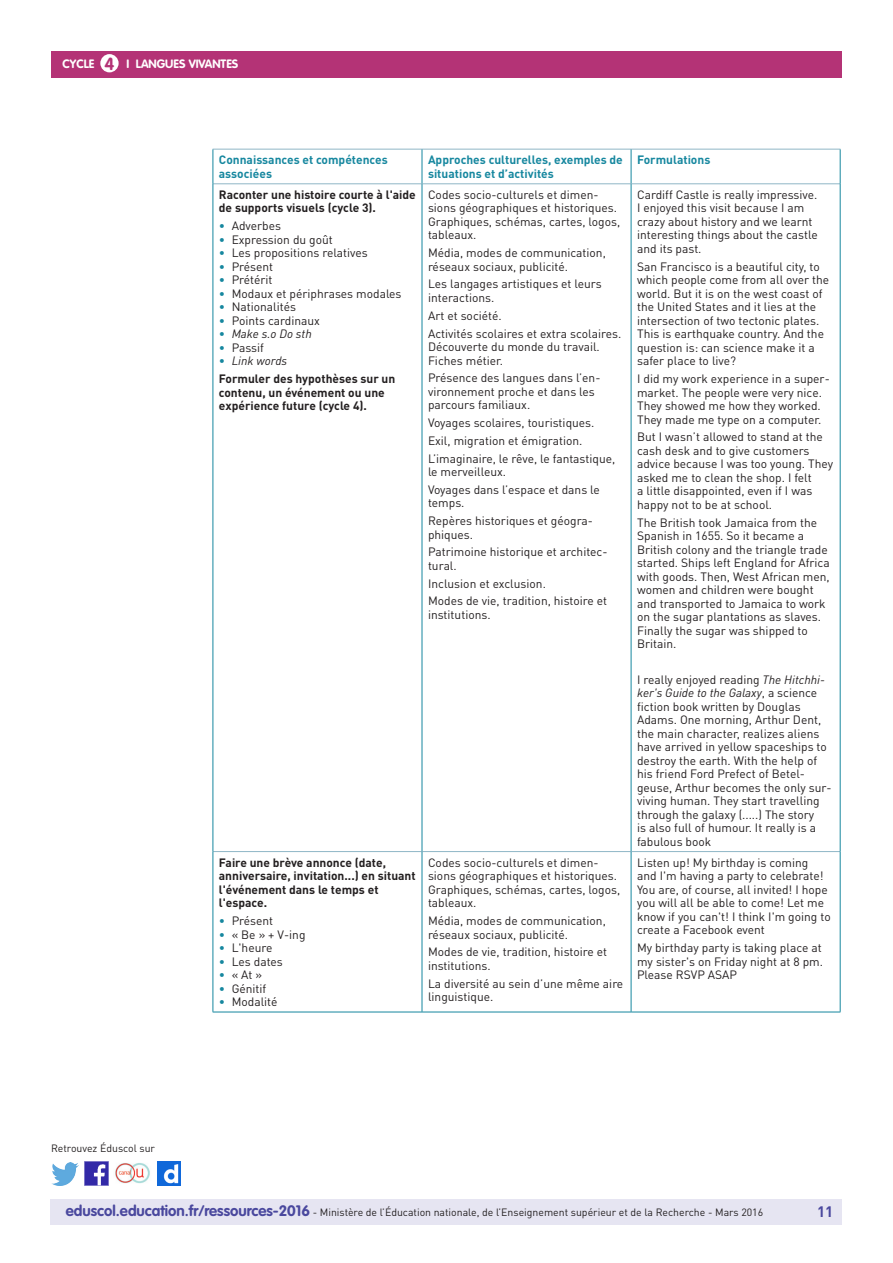
<style>
.page{position:relative;width:893px;height:1263px;background:#fff}
.page>*{position:absolute;margin:0;border:0;box-sizing:border-box;transform-origin:0 0}
.t1{font:700 17.25px "VAG Rounded Std";color:#b43376}
.t2{font:700 15px "DIN Pro";color:#4a489e}
.Texte_courant_tablea{font:12px/13.5px "DIN Pro";color:#231f20}
.Texte_gras_noir{font:700 12px/13.5px "DIN Pro";color:#231f20}
._08_Liste_à_puces_ni{font:12px "DIN Pro";color:#231f20}
.Texte_gras_bleu{font:700 12px/13.5px "DIN Pro";color:#16879f}
._08_Liste_à_puces_ni-2{font:italic 12px "DIN Pro";color:#231f20}
.t3{font:700 12px "VAG Rounded Std";color:#fff}
.t4{font:10.5px "DIN Pro";color:#231f20}
.s1{color:#16879f}
.s2{font-style:normal;color:#16879f}
.s3{font-style:italic}
.s4{font-family:"VAG Rounded Std";font-weight:700;font-size:15px;color:#4a489e}
</style>
<div class="page">
<div style="left:50px;top:1199px;width:791px;height:26px;background:#e6e5f2"></div>
<div style="left:51px;top:51px;width:791px;height:27px;background:#b43376"></div>
<div style="left:100px;top:54px;width:19px;height:18px;background:#fff;border-radius:50%"></div>
<img style="left:85px;top:1162px;width:23px;height:23px">
<img style="left:51px;top:1163px;width:28px;height:22px">
<img style="left:158px;top:1162px;width:22px;height:23px">
<img style="left:115px;top:1163px;width:35px;height:21px">
<hr style="left:213px;top:149px;width:209px;height:1px;background:#8fb6c6">
<hr style="left:422px;top:149px;width:209px;height:1px;background:#8fb6c6">
<hr style="left:631px;top:149px;width:209px;height:1px;background:#8fb6c6">
<hr style="left:213px;top:183px;width:209px;height:1px;background:#8fb6c6">
<hr style="left:422px;top:183px;width:209px;height:1px;background:#8fb6c6">
<hr style="left:631px;top:183px;width:209px;height:1px;background:#8fb6c6">
<hr style="left:213px;top:851px;width:209px;height:1px;background:#8fb6c6">
<hr style="left:422px;top:851px;width:209px;height:1px;background:#8fb6c6">
<hr style="left:631px;top:851px;width:209px;height:1px;background:#8fb6c6">
<hr style="left:213px;top:149px;width:1px;height:35px;background:#16879f">
<hr style="left:422px;top:149px;width:1px;height:34px;background:#16879f">
<hr style="left:631px;top:149px;width:1px;height:34px;background:#16879f">
<hr style="left:840px;top:149px;width:1px;height:35px;background:#16879f">
<hr style="left:213px;top:184px;width:1px;height:667px;background:#16879f">
<hr style="left:422px;top:184px;width:1px;height:667px;background:#16879f">
<hr style="left:631px;top:184px;width:1px;height:667px;background:#16879f">
<hr style="left:840px;top:184px;width:1px;height:667px;background:#16879f">
<hr style="left:213px;top:851px;width:1px;height:161px;background:#16879f">
<hr style="left:422px;top:852px;width:1px;height:160px;background:#16879f">
<hr style="left:631px;top:852px;width:1px;height:160px;background:#16879f">
<hr style="left:840px;top:851px;width:1px;height:161px;background:#16879f">
<hr style="left:213px;top:1012px;width:209px;height:1px;background:#16879f">
<hr style="left:422px;top:1012px;width:209px;height:1px;background:#16879f">
<hr style="left:631px;top:1012px;width:209px;height:1px;background:#16879f">
<h1 class="t1" style="left:105px;top:53px;width:11px">4</h1>
<p class="t3" style="left:63px;top:57px;width:33px">CYCLE</p>
<p class="t3" style="left:127px;top:57px;width:113px">I LANGUES VIVANTES</p>
<p class="Texte_gras_bleu" style="left:219px;top:153px;width:170px">Connaissances et compétences associées</p>
<p class="Texte_gras_bleu" style="left:428px;top:153px;width:196px">Approches culturelles, exemples de situations et d’activités</p>
<p class="Texte_gras_bleu" style="left:637px;top:153px;width:75px">Formulations</p>
<p class="Texte_gras_noir" style="left:219px;top:187px;width:198px">Raconter une histoire courte à l'aide de supports visuels (cycle 3).</p>
<p class="_08_Liste_à_puces_ni" style="left:219px;top:218px;width:64px"><span class="s1">•</span> Adverbes</p>
<p class="_08_Liste_à_puces_ni" style="left:219px;top:232px;width:115px"><span class="s1">•</span> Expression du goût</p>
<p class="_08_Liste_à_puces_ni" style="left:219px;top:245px;width:150px"><span class="s1">•</span> Les propositions relatives</p>
<p class="_08_Liste_à_puces_ni" style="left:219px;top:259px;width:56px"><span class="s1">•</span> Présent</p>
<p class="_08_Liste_à_puces_ni" style="left:219px;top:272px;width:55px"><span class="s1">•</span> Prétérit</p>
<p class="_08_Liste_à_puces_ni" style="left:219px;top:286px;width:184px"><span class="s1">•</span> Modaux et périphrases modales</p>
<p class="_08_Liste_à_puces_ni" style="left:219px;top:299px;width:79px"><span class="s1">•</span> Nationalités</p>
<p class="_08_Liste_à_puces_ni" style="left:219px;top:313px;width:103px"><span class="s1">•</span> Points cardinaux</p>
<p class="_08_Liste_à_puces_ni-2" style="left:219px;top:326px;width:94px"><span class="s2">•</span> Make s.o Do sth</p>
<p class="_08_Liste_à_puces_ni" style="left:219px;top:340px;width:47px"><span class="s1">•</span> Passif</p>
<p class="_08_Liste_à_puces_ni-2" style="left:219px;top:353px;width:70px"><span class="s2">•</span> Link words</p>
<p class="Texte_gras_noir" style="left:219px;top:371px;width:178px">Formuler des hypothèses sur un contenu, un événement ou une expérience future (cycle 4).</p>
<p class="Texte_courant_tablea" style="left:428px;top:188px;width:194px">Codes socio-culturels et dimen&shy;sions géographiques et historiques.<br>Graphiques, schémas, cartes, logos, tableaux.</p>
<p class="Texte_courant_tablea" style="left:428px;top:246px;width:179px">Média, modes de communication, réseaux sociaux, publicité.</p>
<p class="Texte_courant_tablea" style="left:428px;top:277px;width:175px">Les langages artistiques et leurs interactions.</p>
<p class="Texte_courant_tablea" style="left:428px;top:308px;width:75px">Art et société.</p>
<p class="Texte_courant_tablea" style="left:428px;top:326px;width:195px">Activités scolaires et extra scolaires.<br>Découverte du monde du travail.<br>Fiches métier.</p>
<p class="Texte_courant_tablea" style="left:428px;top:371px;width:174px">Présence des langues dans l’en&shy;vironnement proche et dans les parcours familiaux.</p>
<p class="Texte_courant_tablea" style="left:428px;top:416px;width:168px">Voyages scolaires, touristiques.</p>
<p class="Texte_courant_tablea" style="left:428px;top:433px;width:156px">Exil, migration et émigration.</p>
<p class="Texte_courant_tablea" style="left:428px;top:451px;width:189px">L’imaginaire, le rêve, le fantastique, le merveilleux.</p>
<p class="Texte_courant_tablea" style="left:428px;top:482px;width:173px">Voyages dans l’espace et dans le temps.</p>
<p class="Texte_courant_tablea" style="left:428px;top:514px;width:167px">Repères historiques et géogra&shy;phiques.</p>
<p class="Texte_courant_tablea" style="left:428px;top:545px;width:181px">Patrimoine historique et architec&shy;tural.</p>
<p class="Texte_courant_tablea" style="left:428px;top:576px;width:119px">Inclusion et exclusion.</p>
<p class="Texte_courant_tablea" style="left:428px;top:594px;width:181px">Modes de vie, tradition, histoire et institutions.</p>
<p class="Texte_courant_tablea" style="left:637px;top:188px;width:182px">Cardiff Castle is really impressive.<br>I enjoyed this visit because I am crazy about history and we learnt interesting things about the castle and its past.</p>
<p class="Texte_courant_tablea" style="left:637px;top:259px;width:194px">San Francisco is a beautiful city, to which people come from all over the world. But it is on the west coast of the United States and it lies at the intersection of two tectonic plates.<br>This is earthquake country. And the question is: can science make it a safer place to live?</p>
<p class="Texte_courant_tablea" style="left:637px;top:372px;width:194px">I did my work experience in a super&shy;market. The people were very nice.<br>They showed me how they worked.<br>They made me type on a computer.</p>
<p class="Texte_courant_tablea" style="left:637px;top:430px;width:197px">But I wasn’t allowed to stand at the cash desk and to give customers advice because I was too young. They asked me to clean the shop. I felt<br>a little disappointed, even if I was happy not to be at school.</p>
<p class="Texte_courant_tablea" style="left:637px;top:515px;width:194px">The British took Jamaica from the<br>Spanish in 1655. So it became a<br>British colony and the triangle trade started. Ships left England for Africa with goods. Then, West African men, women and children were bought and transported to Jamaica to work on the sugar plantations as slaves.<br>Finally the sugar was shipped to<br>Britain.</p>
<p class="Texte_courant_tablea" style="left:637px;top:672px;width:196px">I really enjoyed reading <span class="s3">The Hitchhi&shy;ker's Guide to the Galaxy</span>, a science fiction book written by Douglas Adams. One morning, Arthur Dent, the main character, realizes aliens have arrived in yellow spaceships to destroy the earth. With the help of his friend Ford Prefect of Betel&shy;geuse, Arthur becomes the only sur&shy;viving human. They start travelling through the galaxy (.....) The story<br>is also full of humour. It really is a fabulous book</p>
<p class="t4" style="left:51px;top:1141px;width:106px">Retrouvez Éduscol sur</p>
<p class="Texte_gras_noir" style="left:219px;top:855px;width:198px">Faire une brève annonce (date, anniversaire, invitation...) en situant l'événement dans le temps et l'espace.</p>
<p class="_08_Liste_à_puces_ni" style="left:219px;top:913px;width:56px"><span class="s1">•</span> Présent</p>
<p class="_08_Liste_à_puces_ni" style="left:219px;top:926px;width:88px"><span class="s1">•</span> « Be » + V-ing</p>
<p class="_08_Liste_à_puces_ni" style="left:219px;top:940px;width:55px"><span class="s1">•</span> L'heure</p>
<p class="_08_Liste_à_puces_ni" style="left:219px;top:953px;width:65px"><span class="s1">•</span> Les dates</p>
<p class="_08_Liste_à_puces_ni" style="left:219px;top:967px;width:45px"><span class="s1">•</span> « At »</p>
<p class="_08_Liste_à_puces_ni" style="left:219px;top:980px;width:49px"><span class="s1">•</span> Génitif</p>
<p class="_08_Liste_à_puces_ni" style="left:219px;top:994px;width:60px"><span class="s1">•</span> Modalité</p>
<p class="Texte_courant_tablea" style="left:428px;top:855px;width:194px">Codes socio-culturels et dimen&shy;sions géographiques et historiques.<br>Graphiques, schémas, cartes, logos, tableaux.</p>
<p class="Texte_courant_tablea" style="left:428px;top:914px;width:179px">Média, modes de communication, réseaux sociaux, publicité.</p>
<p class="Texte_courant_tablea" style="left:428px;top:945px;width:181px">Modes de vie, tradition, histoire et institutions.</p>
<p class="Texte_courant_tablea" style="left:428px;top:976px;width:197px">La diversité au sein d’une même aire linguistique.</p>
<p class="Texte_courant_tablea" style="left:637px;top:855px;width:195px">Listen up! My birthday is coming and I'm having a party to celebrate!<br>You are, of course, all invited! I hope you will all be able to come! Let me know if you can't! I think I'm going to create a Facebook event</p>
<p class="Texte_courant_tablea" style="left:637px;top:941px;width:187px;text-align:justify">My birthday party is taking place at my sister's on Friday night at 8 pm.<br>Please RSVP ASAP</p>
<p class="t4" style="left:66px;top:1205px;width:699px"><span class="s4">eduscol.education.fr/ressources-2016</span> - Ministère de l’Éducation nationale, de l’Enseignement supérieur et de la Recherche - Mars 2016</p>
<p class="t2" style="left:817px;top:1201px;width:18px">11</p>
</div>
